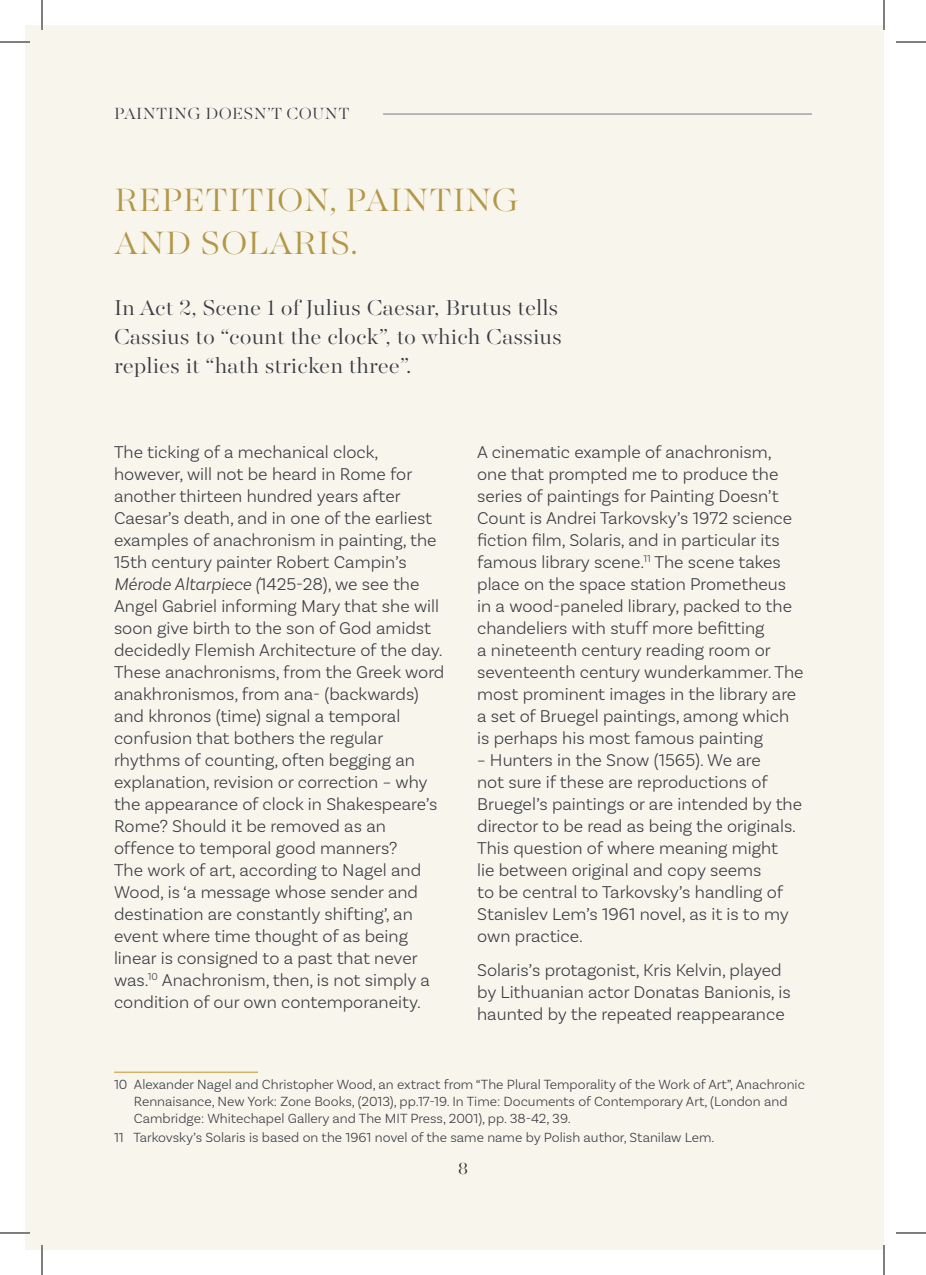
<style>
.page{position:relative;width:926px;height:1275px;background:#fff}
.page>*{position:absolute;margin:0;border:0;box-sizing:border-box;transform-origin:0 0}
.Sub_Heading{font:300 36px/43.2px "Majesti Banner";letter-spacing:.02em;color:#b29747}
.INtro{font:300 24px/28.8px "Majesti Banner";color:#3a3c43}
.Body_Copy{font:300 18px/22px "Basic Sans";color:#3a3c43}
.t1{font:300 18px "Majesti Banner";letter-spacing:.02em;color:#3a3c43}
.t2{font:300 18px "Majesti Banner";color:#231f20}
.Footnote_text{font:300 14px/16.8px "Basic Sans";color:#3a3c43}
.s1{font-style:italic}
</style>
<div class="page">
<div style="left:25px;top:25px;width:859px;height:1225px;background:#f8f5ed"></div>
<hr style="left:114px;top:1071px;width:144px;height:1px;background:#c69626">
<hr style="left:383px;top:114px;width:429px;height:1px;background:#797981">
<hr style="left:0;top:41px;width:30px;height:2px;background:#fff">
<hr style="left:0;top:1231px;width:30px;height:3px;background:#fff">
<hr style="left:41px;top:0;width:2px;height:30px;background:#fff">
<hr style="left:41px;top:1245px;width:2px;height:30px;background:#fff">
<hr style="left:883px;top:0;width:2px;height:30px;background:#fff">
<hr style="left:883px;top:1245px;width:2px;height:30px;background:#fff">
<hr style="left:0;top:42px;width:30px;height:1px;background:#000">
<hr style="left:896px;top:42px;width:30px;height:1px;background:#000">
<hr style="left:0;top:1232px;width:30px;height:1px;background:#000">
<hr style="left:896px;top:1232px;width:30px;height:1px;background:#000">
<hr style="left:42px;top:0;width:1px;height:30px;background:#000">
<hr style="left:42px;top:1245px;width:1px;height:30px;background:#000">
<hr style="left:884px;top:0;width:1px;height:30px;background:#000">
<hr style="left:884px;top:1245px;width:1px;height:30px;background:#000">
<p class="t1" style="left:114px;top:102px;width:237px">PAINTING DOESN’T COUNT</p>
<p class="Sub_Heading" style="left:114px;top:181px;width:406px">REPETITION, PAINTING<br>AND SOLARIS.</p>
<p class="INtro" style="left:114px;top:295px;width:449px">In Act 2, Scene 1 of Julius Caesar, Brutus tells<br>Cassius to “count the clock”, to which Cassius replies it “hath stricken three”.</p>
<p class="Body_Copy" style="left:114px;top:441px;width:332px">The ticking of a mechanical clock, however, will not be heard in Rome for another thirteen hundred years after Caesar’s death, and in one of the earliest examples of anachronism in painting, the 15th century painter Robert Campin’s <span class="s1">Mérode Altarpiece (</span>1425-28), we see the Angel Gabriel informing Mary that she will soon give birth to the son of God amidst decidedly Flemish Architecture of the day.<br>These anachronisms, from the Greek word anakhronismos, from ana- (backwards) and khronos (time) signal a temporal confusion that bothers the regular rhythms of counting, often begging an explanation, revision or correction – why the appearance of clock in Shakespeare’s Rome? Should it be removed as an offence to temporal good manners?<br>The work of art, according to Nagel and Wood, is ‘a message whose sender and destination are constantly shifting’, an event where time thought of as being linear is consigned to a past that never was.<sup>10</sup> Anachronism, then, is not simply a condition of our own contemporaneity.</p>
<p class="Body_Copy" style="left:477px;top:441px;width:328px">A cinematic example of anachronism, one that prompted me to produce the series of paintings for Painting Doesn’t Count is Andrei Tarkovsky’s 1972 science fiction film, Solaris, and in particular its famous library scene.<sup>11</sup> The scene takes place on the space station Prometheus in a wood-paneled library, packed to the chandeliers with stuff more befitting<br>a nineteenth century reading room or seventeenth century wunderkammer. The most prominent images in the library are a set of Bruegel paintings, among which is perhaps his most famous painting</p>
<p class="Body_Copy" style="left:477px;top:749px;width:326px">– Hunters in the Snow (1565). We are<br>not sure if these are reproductions of Bruegel’s paintings or are intended by the director to be read as being the originals.<br>This question of where meaning might<br>lie between original and copy seems<br>to be central to Tarkovsky’s handling of Stanislev Lem’s 1961 novel, as it is to my own practice.</p>
<p class="Body_Copy" style="left:477px;top:958px;width:315px">Solaris’s protagonist, Kris Kelvin, played by Lithuanian actor Donatas Banionis, is haunted by the repeated reappearance</p>
<p class="Footnote_text" style="left:134px;top:1075px;width:672px;text-indent:-20px">10 Alexander Nagel and Christopher Wood, an extract from “The Plural Temporality of the Work of Art”, Anachronic<br>Rennaisance, New York: Zone Books, (2013), pp.17-19. In Time: Documents of Contemporary Art, (London and<br>Cambridge: Whitechapel Gallery and The MIT Press, 2001), pp. 38-42, 39.</p>
<p class="Footnote_text" style="left:114px;top:1129px;width:602px">11 Tarkovsky’s Solaris is based on the 1961 novel of the same name by Polish author, Stanilaw Lem.</p>
<p class="t2" style="left:458px;top:1157px;width:11px">8</p>
</div>
